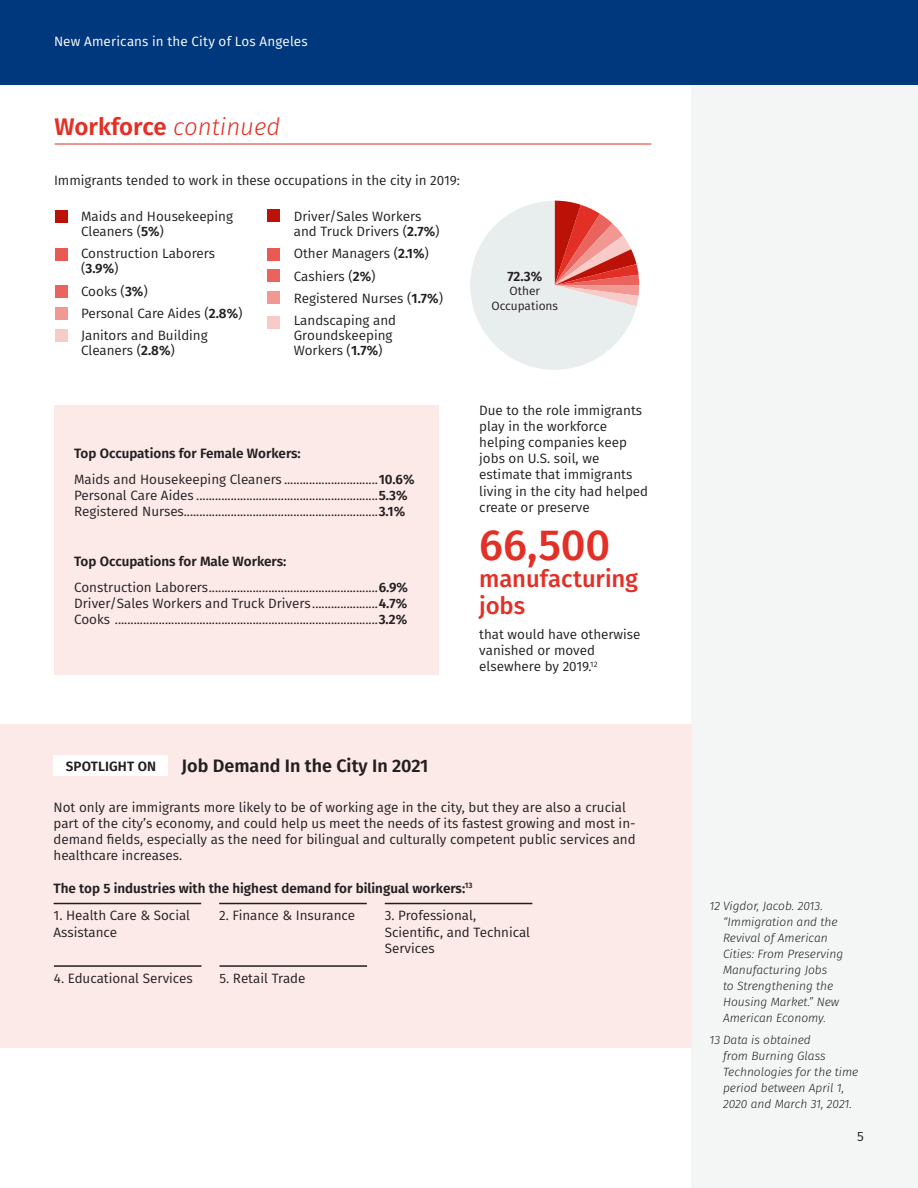
<style>
.page{position:relative;width:918px;height:1188px;background:#fff}
.page>*{position:absolute;margin:0;border:0;box-sizing:border-box;transform-origin:0 0}
.t1{font:237px "Chartwell Pies";color:#bb1208}
.Red_Number_Lg_-_26_M{font:500 43.5px "Fira Sans";color:#e33026}
.Section_Title{font:600 24px "Fira Sans";letter-spacing:-.005em;color:#e33026}
.Red_Number_Lg_-_26_M-2{font:500 24px/27px "Fira Sans";letter-spacing:-.005em;color:#e33026}
.Number_Sm_-_12_SemiB{font:600 18px "Fira Sans";color:#231f20}
.Body_Text_-_9_Book{font:13.5px/16.2px "Fira Sans";color:#231f20}
.Body_Text_-_9_Book-2{font:600 13.5px "Fira Sans";color:#231f20}
.t2{font:13.5px "Fira Sans";letter-spacing:.015em;color:#fff}
.Sources_-_8_Lt_Itali{font:italic 300 12px/15.9px "Fira Sans";color:#231f20}
.Labels_Sm_-_8_Book{font:12px "Fira Sans";color:#231f20}
.s1{font-weight:300;font-style:italic}
.s2{font-weight:600}
.s3{color:#e33026}
.s4{color:#f8cbc9}
.s5{color:#e8eded}
</style>
<div class="page">
<div style="left:692px;top:0;width:226px;height:1188px;background:#f4f6f6"></div>
<div style="left:0;top:0;width:918px;height:84px;background:#00387d"></div>
<hr style="left:55px;top:144px;width:596px;height:1px;background:#e33026">
<div style="left:55px;top:210px;width:13px;height:13px;background:#bb1208"></div>
<div style="left:55px;top:285px;width:13px;height:13px;background:#ea645d"></div>
<div style="left:55px;top:248px;width:13px;height:13px;background:#e95a52"></div>
<div style="left:267px;top:210px;width:13px;height:12px;background:#bb1208"></div>
<div style="left:267px;top:316px;width:13px;height:13px;background:#f8cbc9"></div>
<div style="left:55px;top:307px;width:13px;height:13px;background:#f19893"></div>
<div style="left:267px;top:248px;width:13px;height:13px;background:#e95a52"></div>
<div style="left:55px;top:329px;width:13px;height:13px;background:#f8cbc9"></div>
<div style="left:267px;top:269px;width:13px;height:13px;background:#ea645d"></div>
<div style="left:267px;top:291px;width:13px;height:13px;background:#f19893"></div>
<div style="left:54px;top:405px;width:385px;height:270px;background:#fceae9"></div>
<div style="left:0;top:724px;width:692px;height:324px;background:#fceae9"></div>
<div style="left:54px;top:755px;width:114px;height:21px;background:#fff"></div>
<hr style="left:54px;top:903px;width:147px;height:1px;background:#231f20">
<hr style="left:385px;top:903px;width:147px;height:1px;background:#231f20">
<hr style="left:219px;top:903px;width:148px;height:1px;background:#231f20">
<hr style="left:54px;top:965px;width:147px;height:2px;background:#231f20">
<hr style="left:219px;top:965px;width:148px;height:2px;background:#231f20">
<p class="t2" style="left:54px;top:32px;width:255px">New Americans in the City of Los Angeles</p>
<p class="Section_Title" style="left:55px;top:107px;width:227px">Workforce <span class="s1">continued</span></p>
<p class="Body_Text_-_9_Book" style="left:54px;top:172px;width:408px">Immigrants tended to work in these occupations in the city in 2019:</p>
<p class="Body_Text_-_9_Book" style="left:81px;top:209px;width:153px;line-height:15px">Maids and Housekeeping<br>Cleaners (<span class="s2">5%</span>)</p>
<p class="Body_Text_-_9_Book" style="left:81px;top:246px;width:136px;line-height:15px">Construction Laborers (<span class="s2">3.9%</span>)</p>
<p class="Body_Text_-_9_Book" style="left:81px;top:282px;width:68px">Cooks (<span class="s2">3%</span>)</p>
<p class="Body_Text_-_9_Book" style="left:81px;top:305px;width:163px">Personal Care Aides (<span class="s2">2.8%</span>)</p>
<p class="Body_Text_-_9_Book" style="left:81px;top:327px;width:128px;line-height:15px">Janitors and Building<br>Cleaners (<span class="s2">2.8%</span>)</p>
<p class="Body_Text_-_9_Book" style="left:294px;top:209px;width:147px;line-height:15px">Driver/Sales Workers and Truck Drivers (<span class="s2">2.7%</span>)</p>
<p class="Body_Text_-_9_Book" style="left:294px;top:245px;width:137px">Other Managers (<span class="s2">2.1%</span>)</p>
<p class="Body_Text_-_9_Book" style="left:294px;top:267px;width:83px">Cashiers (<span class="s2">2%</span>)</p>
<p class="Body_Text_-_9_Book" style="left:294px;top:290px;width:151px">Registered Nurses (<span class="s2">1.7%</span>)</p>
<p class="Body_Text_-_9_Book" style="left:294px;top:312px;width:104px;line-height:15px">Landscaping and<br>Groundskeeping<br>Workers (<span class="s2">1.7%</span>)</p>
<p class="t1" style="left:458px;top:140px;width:375px">5<span class="s3">4</span>3<span class="s4">2+</span><span class="s5">71</span></p>
<p class="Body_Text_-_9_Book-2" style="left:507px;top:265px;width:36px">72.3%</p>
<p class="Labels_Sm_-_8_Book" style="left:509px;top:282px;width:32px">Other</p>
<p class="Labels_Sm_-_8_Book" style="left:491px;top:297px;width:68px">Occupations</p>
<p class="Body_Text_-_9_Book-2" style="left:74px;top:442px;width:228px">Top Occupations for Female Workers:</p>
<p class="Body_Text_-_9_Book" style="left:74px;top:471px;width:342px">Maids and Housekeeping Cleaners ..............................<span class="s2">10.6%</span></p>
<p class="Body_Text_-_9_Book" style="left:74px;top:487px;width:335px">Personal Care Aides ..........................................................<span class="s2">5.3%</span></p>
<p class="Body_Text_-_9_Book" style="left:74px;top:503px;width:332px">Registered Nurses..............................................................<span class="s2">3.1%</span></p>
<p class="Body_Text_-_9_Book-2" style="left:74px;top:550px;width:214px">Top Occupations for Male Workers:</p>
<p class="Body_Text_-_9_Book" style="left:74px;top:578px;width:335px">Construction Laborers......................................................<span class="s2">6.9%</span></p>
<p class="Body_Text_-_9_Book" style="left:74px;top:595px;width:335px">Driver/Sales Workers and Truck Drivers.....................<span class="s2">4.7%</span></p>
<p class="Body_Text_-_9_Book" style="left:74px;top:611px;width:335px">Cooks ....................................................................................<span class="s2">3.2%</span></p>
<p class="Body_Text_-_9_Book" style="left:479px;top:402px;width:170px">Due to the role immigrants play in the workforce helping companies keep jobs on U.S. soil, we estimate that immigrants living in the city had helped create or preserve</p>
<p class="Red_Number_Lg_-_26_M" style="left:479px;top:510px;width:133px">66,500</p>
<p class="Red_Number_Lg_-_26_M-2" style="left:479px;top:564px;width:160px">manufacturing jobs</p>
<p class="Body_Text_-_9_Book" style="left:479px;top:626px;width:163px">that would have otherwise vanished or moved elsewhere by 2019.<sup>12</sup></p>
<p class="Number_Sm_-_12_SemiB" style="left:182px;top:751px;width:248px">Job Demand In the City In 2021</p>
<p class="Body_Text_-_9_Book-2" style="left:66px;top:755px;width:92px">SPOTLIGHT ON</p>
<p class="Body_Text_-_9_Book" style="left:54px;top:799px;width:584px">Not only are immigrants more likely to be of working age in the city, but they are also a crucial part of the city’s economy, and could help us meet the needs of its fastest growing and most in&shy;demand fields, especially as the need for bilingual and culturally competent public services and healthcare increases.</p>
<p class="Body_Text_-_9_Book-2" style="left:54px;top:877px;width:420px">The top 5 industries with the highest demand for bilingual workers:<sup>13</sup></p>
<p class="Body_Text_-_9_Book" style="left:54px;top:907px;width:138px">1. Health Care &amp; Social<br>Assistance</p>
<p class="Body_Text_-_9_Book" style="left:385px;top:907px;width:147px">3. Professional,<br>Scientific, and Technical<br>Services</p>
<p class="Body_Text_-_9_Book" style="left:219px;top:907px;width:137px">2. Finance &amp; Insurance</p>
<p class="Body_Text_-_9_Book" style="left:54px;top:970px;width:140px">4. Educational Services</p>
<p class="Body_Text_-_9_Book" style="left:219px;top:970px;width:88px">5. Retail Trade</p>
<p class="Sources_-_8_Lt_Itali" style="left:723px;top:898px;width:122px;text-indent:-14px">12 Vigdor, Jacob. 2013. “Immigration and the<br>Revival of American<br>Cities: From Preserving<br>Manufacturing Jobs<br>to Strengthening the<br>Housing Market.” New<br>American Economy.</p>
<p class="Sources_-_8_Lt_Itali" style="left:723px;top:1032px;width:137px;text-indent:-14px">13 Data is obtained<br>from Burning Glass<br>Technologies for the time period between April 1,<br>2020 and March 31, 2021.</p>
<p class="Body_Text_-_9_Book" style="left:857px;top:1128px;width:8px">5</p>
</div>
